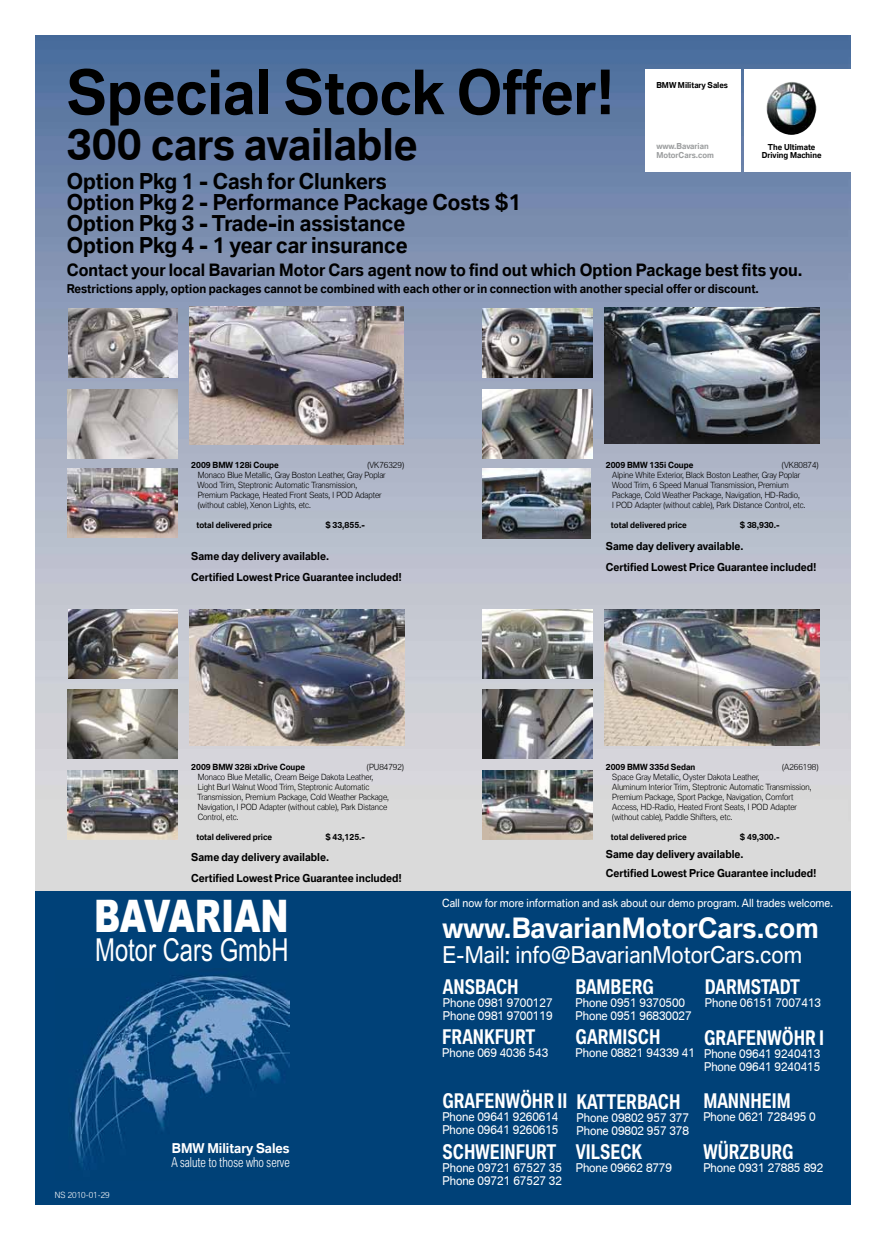
<style>
.page{position:relative;width:886px;height:1241px;background:#fff}
.page>*{position:absolute;margin:0;border:0;box-sizing:border-box;transform-origin:0 0}
.t1{font:300 59.12px "BMW Type";color:#000;scale:.94 1}
.t2{font:900 45px "Arial";color:#fff;scale:.75 1}
.t3{font:300 42.5px "BMW Type";color:#000;scale:.94 1}
.t4{font:31.62px "Arial Narrow";color:#fff;scale:.92 1}
.t5{font:700 27.25px "BMW Type";color:#fff;scale:.94 1}
.t6{font:22.5px "BMW Type";color:#fff;scale:.94 1}
.t7{font:300 21.25px/21.2px "BMW Type";color:#000;scale:.94 1}
.t8{font:300 condensed 19.5px "BMW Type";color:#fff;scale:.94 1}
.t9{font:300 16.5px "BMW Type";color:#000;scale:.94 1}
.t10{font:300 condensed 13.12px "BMW Type";color:#fff;scale:.94 1}
.t11{font:300 13.12px "BMW Type";color:#fff;scale:.94 1}
.t12{font:300 11.88px "BMW Type";color:#000;scale:.94 1}
.t13{font:11.75px/12.9px "BMW Type";letter-spacing:-.005em;color:#fff;scale:.94 1}
.t14{font:10.88px "BMW Type";color:#fff;scale:.94 1}
.t15{font:300 10.62px/21.2px "BMW Type";color:#000;scale:.94 1}
.t16{font:300 8.25px/9.9px "BMW Type";color:#000;scale:.94 1}
.t17{font:300 8.25px "BMW Type";color:#000;scale:.94 1}
.t18{font:300 8.25px "BMW Type";color:#fff;scale:.94 1}
.t19{font:300 8px/8.8px "BMW Type";color:#000;text-align:center;scale:.94 1}
.t20{font:300 8px/8.8px "BMW Type";color:#9c9e9f;scale:.94 1}
</style>
<div class="page">
<img style="left:35px;top:36px;width:815px;height:854px">
<img style="left:190px;top:609px;width:215px;height:136px">
<img style="left:189px;top:307px;width:215px;height:138px">
<img style="left:604px;top:308px;width:215px;height:135px">
<img style="left:604px;top:609px;width:215px;height:136px">
<div style="left:744px;top:69px;width:106px;height:102px;background:#fff"></div>
<img style="left:766px;top:82px;width:50px;height:53px">
<div style="left:35px;top:890px;width:815px;height:314px;background:#004178"></div>
<img style="left:68px;top:468px;width:110px;height:69px">
<img style="left:68px;top:389px;width:110px;height:69px">
<img style="left:68px;top:308px;width:110px;height:69px">
<div style="left:645px;top:69px;width:96px;height:102px;background:#fff"></div>
<img style="left:482px;top:468px;width:108px;height:70px">
<img style="left:482px;top:389px;width:110px;height:69px">
<img style="left:482px;top:308px;width:110px;height:69px">
<img style="left:68px;top:770px;width:110px;height:69px">
<img style="left:68px;top:689px;width:110px;height:69px">
<img style="left:68px;top:609px;width:110px;height:69px">
<img style="left:482px;top:770px;width:110px;height:69px">
<img style="left:482px;top:689px;width:110px;height:69px">
<img style="left:482px;top:609px;width:110px;height:69px">
<img style="left:71px;top:975px;width:218px;height:191px">
<h1 class="t1" style="left:67px;top:53px;width:584px">Special Stock Offer!</h1>
<h3 class="t3" style="left:67px;top:117px;width:375px">300 cars available</h3>
<h3 class="t7" style="left:67px;top:169px;width:485px">Option Pkg 1 - Cash for Clunkers<br>Option Pkg 2 - Performance Package Costs $1<br>Option Pkg 3 - Trade-in assistance<br>Option Pkg 4 - 1 year car insurance</h3>
<h3 class="t9" style="left:67px;top:259px;width:784px">Contact your local Bavarian Motor Cars agent now to find out which Option Package best fits you.</h3>
<h3 class="t12" style="left:67px;top:280px;width:738px">Restrictions apply, option packages cannot be combined with each other or in connection with another special offer or discount.</h3>
<p class="t19" style="left:656px;top:81px;width:78px">BMW Military Sales</p>
<p class="t20" style="left:656px;top:142px;width:63px">www.Bavarian<br>MotorCars.com</p>
<p class="t19" style="left:762px;top:142px;width:65px">The Ultimate<br>Driving Machine</p>
<p class="t17" style="left:191px;top:459px;width:95px">2009 BMW 128i Coupe</p>
<p class="t16" style="left:198px;top:459px;width:221px;text-indent:170px">(VK76329)<br>Monaco Blue Metallic, Gray Boston Leather, Gray Poplar Wood Trim, Steptronic Automatic Transmission,<br>Premium Package, Heated Front Seats, I POD Adapter (without cable), Xenon Lights, etc.</p>
<p class="t17" style="left:196px;top:519px;width:82px">total delivered price</p>
<p class="t17" style="left:325px;top:519px;width:44px">$ 33,855.-</p>
<p class="t15" style="left:191px;top:545px;width:226px">Same day delivery available.<br>Certified Lowest Price Guarantee included!</p>
<p class="t17" style="left:606px;top:459px;width:95px">2009 BMW 135i Coupe</p>
<p class="t16" style="left:612px;top:460px;width:221px;text-indent:170px">(VK80874)<br>Alpine White Exterior, Black Boston Leather, Gray Poplar Wood Trim, 6 Speed Manual Transmission, Premium Package, Cold Weather Package, Navigation, HD-Radio,<br>I POD Adapter (without cable), Park Distance Control, etc.</p>
<p class="t17" style="left:611px;top:520px;width:82px">total delivered price</p>
<p class="t17" style="left:740px;top:520px;width:44px">$ 38,930.-</p>
<p class="t15" style="left:606px;top:534px;width:226px">Same day delivery available.<br>Certified Lowest Price Guarantee included!</p>
<p class="t17" style="left:191px;top:761px;width:122px">2009 BMW 328i xDrive Coupe</p>
<p class="t16" style="left:197px;top:761px;width:221px;text-indent:170px">(PU84792)<br>Monaco Blue Metallic, Cream Beige Dakota Leather,<br>Light Burl Walnut Wood Trim, Steptronic Automatic Transmission, Premium Package, Cold Weather Package, Navigation, I POD Adapter (without cable), Park Distance Control, etc.</p>
<p class="t17" style="left:196px;top:830px;width:82px">total delivered price</p>
<p class="t17" style="left:325px;top:830px;width:44px">$ 43,125.-</p>
<p class="t15" style="left:191px;top:846px;width:226px">Same day delivery available.<br>Certified Lowest Price Guarantee included!</p>
<p class="t17" style="left:606px;top:761px;width:97px">2009 BMW 335d Sedan</p>
<p class="t16" style="left:782px;top:761px;width:40px">(A266198)</p>
<p class="t16" style="left:612px;top:771px;width:213px">Space Gray Metallic, Oyster Dakota Leather,<br>Aluminum Interior Trim, Steptronic Automatic Transmission, Premium Package, Sport Packge, Navigation, Comfort Access, HD-Radio, Heated Front Seats, I POD Adapter (without cable), Paddle Shifters, etc.</p>
<p class="t17" style="left:611px;top:830px;width:82px">total delivered price</p>
<p class="t17" style="left:740px;top:830px;width:44px">$ 49,300.-</p>
<p class="t15" style="left:606px;top:843px;width:226px;line-height:18.9px">Same day delivery available.<br>Certified Lowest Price Guarantee included!</p>
<h2 class="t2" style="left:94px;top:890px;width:261px">BAVARIAN</h2>
<h3 class="t4" style="left:95px;top:931px;width:212px">Motor Cars GmbH</h3>
<h3 class="t14" style="left:442px;top:896px;width:417px">Call now for more information and ask about our demo program. All trades welcome.</h3>
<h3 class="t6" style="left:443px;top:939px;width:384px">E-Mail: info@BavarianMotorCars.com</h3>
<h3 class="t5" style="left:443px;top:910px;width:402px">www.BavarianMotorCars.com</h3>
<h3 class="t8" style="left:443px;top:975px;width:82px">ANSBACH</h3>
<h3 class="t13" style="left:443px;top:995px;width:118px">Phone 0981 9700127<br>Phone 0981 9700119</h3>
<h3 class="t8" style="left:442px;top:1025px;width:100px">FRANKFURT</h3>
<h3 class="t13" style="left:442px;top:1045px;width:114px">Phone 069 4036 543</h3>
<h3 class="t8" style="left:575px;top:975px;width:85px">BAMBERG</h3>
<h3 class="t13" style="left:575px;top:995px;width:125px">Phone 0951 9370500<br>Phone 0951 96830027</h3>
<h3 class="t8" style="left:576px;top:1025px;width:92px">GARMISCH</h3>
<h3 class="t13" style="left:576px;top:1045px;width:129px">Phone 08821 94339 41</h3>
<h3 class="t8" style="left:705px;top:974px;width:103px">DARMSTADT</h3>
<h3 class="t13" style="left:705px;top:995px;width:125px">Phone 06151 7007413</h3>
<h3 class="t8" style="left:704px;top:1026px;width:129px">GRAFENWÖHR I</h3>
<h3 class="t13" style="left:704px;top:1046px;width:125px">Phone 09641 9240413<br>Phone 09641 9240415</h3>
<h3 class="t8" style="left:442px;top:1089px;width:135px">GRAFENWÖHR II</h3>
<h3 class="t13" style="left:442px;top:1109px;width:125px">Phone 09641 9260614<br>Phone 09641 9260615</h3>
<h3 class="t8" style="left:576px;top:1090px;width:112px">KATTERBACH</h3>
<h3 class="t13" style="left:576px;top:1110px;width:121px">Phone 09802 957 377<br>Phone 09802 957 378</h3>
<h3 class="t8" style="left:703px;top:1089px;width:95px">MANNHEIM</h3>
<h3 class="t13" style="left:703px;top:1109px;width:121px">Phone 0621 728495 0</h3>
<h3 class="t11" style="left:172px;top:1138px;width:127px">BMW Military Sales</h3>
<h3 class="t10" style="left:171px;top:1154px;width:127px">A salute to those who serve</h3>
<h3 class="t8" style="left:442px;top:1139px;width:123px">SCHWEINFURT</h3>
<h3 class="t13" style="left:442px;top:1160px;width:129px">Phone 09721 67527 35<br>Phone 09721 67527 32</h3>
<h3 class="t8" style="left:576px;top:1140px;width:72px">VILSECK</h3>
<h3 class="t13" style="left:576px;top:1160px;width:104px">Phone 09662 8779</h3>
<h3 class="t8" style="left:703px;top:1140px;width:97px">WÜRZBURG</h3>
<h3 class="t13" style="left:703px;top:1160px;width:129px">Phone 0931 27885 892</h3>
<p class="t18" style="left:55px;top:1189px;width:60px">NS 2010-01-29</p>
</div>
